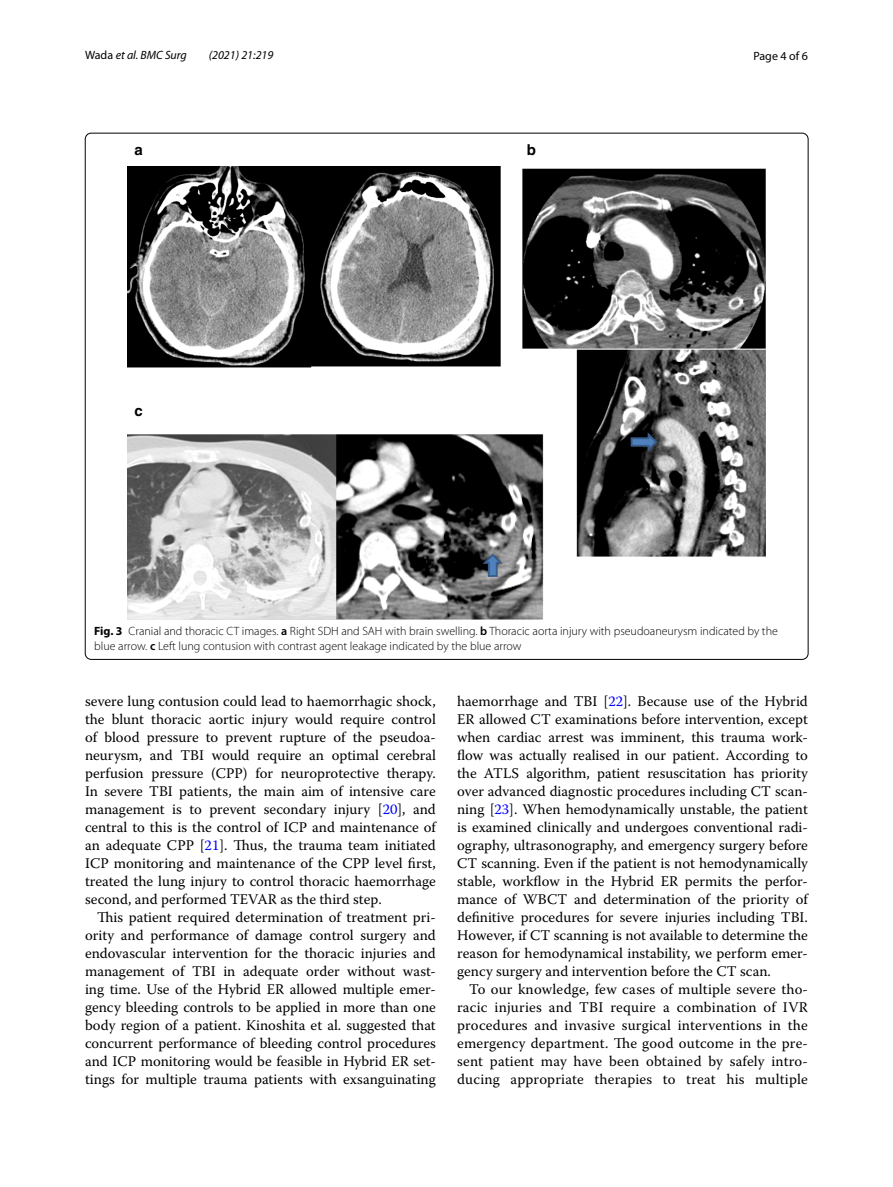
<style>
.page{position:relative;width:893px;height:1187px;background:#fff}
.page>*{position:absolute;margin:0;border:0;box-sizing:border-box;transform-origin:0 0}
.t1{font:15px "Helvetica Bold 2";color:#000}
.t2{font:14.7px/18px "Warnock Pro";color:#000;text-align:justify}
.t3{font:300 12px/15px "Myriad Pro";color:#000}
.t4{font:italic 12px "Myriad Pro";color:#000}
.t5{font:12px "Myriad Pro";color:#000}
.s1{font-style:normal}
.s2{font-weight:700}
.s3{font-weight:600}
.s4{color:#00f}
</style>
<div class="page">
<img style="left:128px;top:167px;width:638px;height:452px">
<svg style="left:630px;top:430px;width:29px;height:22px"></svg>
<svg style="left:480px;top:552px;width:23px;height:26px"></svg>
<p class="t4" style="left:85px;top:48px;width:103px"><span class="s1">Wada</span> et al. BMC Surg</p>
<p class="t4" style="left:209px;top:48px;width:66px">(2021) 21:219</p>
<p class="t5" style="left:753px;top:48px;width:56px">Page 4 of 6</p>
<p class="t1" style="left:134px;top:141px;width:10px">a</p>
<p class="t1" style="left:134px;top:401px;width:10px">c</p>
<p class="t1" style="left:527px;top:141px;width:11px">b</p>
<p class="t3" style="left:94px;top:623px;width:685px"><span class="s2">Fig. 3</span> Cranial and thoracic CT images. <span class="s3">a</span> Right SDH and SAH with brain swelling. <span class="s3">b</span> Thoracic aorta injury with pseudoaneurysm indicated by the blue arrow. <span class="s3">c</span> Left lung contusion with contrast agent leakage indicated by the blue arrow</p>
<p class="t2" style="left:85px;top:691px;width:352px">severe lung contusion could lead to haemorrhagic shock, the blunt thoracic aortic injury would require control of blood pressure to prevent rupture of the pseudoa&shy;neurysm, and TBI would require an optimal cerebral perfusion pressure (CPP) for neuroprotective therapy.<br>In severe TBI patients, the main aim of intensive care management is to prevent secondary injury [<span class="s4">20</span>], and central to this is the control of ICP and maintenance of an adequate CPP [<span class="s4">21</span>]. Thus, the trauma team initiated ICP monitoring and maintenance of the CPP level first, treated the lung injury to control thoracic haemorrhage second, and performed TEVAR as the third step.</p>
<p class="t2" style="left:85px;top:907px;width:352px;text-indent:12px">This patient required determination of treatment pri&shy;ority and performance of damage control surgery and endovascular intervention for the thoracic injuries and management of TBI in adequate order without wast&shy;ing time. Use of the Hybrid ER allowed multiple emer&shy;gency bleeding controls to be applied in more than one body region of a patient. Kinoshita et al. suggested that concurrent performance of bleeding control procedures and ICP monitoring would be feasible in Hybrid ER set&shy;tings for multiple trauma patients with exsanguinating</p>
<p class="t2" style="left:457px;top:691px;width:352px">haemorrhage and TBI [<span class="s4">22</span>]. Because use of the Hybrid ER allowed CT examinations before intervention, except when cardiac arrest was imminent, this trauma work&shy;flow was actually realised in our patient. According to the ATLS algorithm, patient resuscitation has priority over advanced diagnostic procedures including CT scan&shy;ning [<span class="s4">23</span>]. When hemodynamically unstable, the patient is examined clinically and undergoes conventional radi&shy;ography, ultrasonography, and emergency surgery before CT scanning. Even if the patient is not hemodynamically stable, workflow in the Hybrid ER permits the perfor&shy;mance of WBCT and determination of the priority of definitive procedures for severe injuries including TBI.<br>However, if CT scanning is not available to determine the reason for hemodynamical instability, we perform emer&shy;gency surgery and intervention before the CT scan.</p>
<p class="t2" style="left:457px;top:979px;width:352px;text-indent:12px">To our knowledge, few cases of multiple severe tho&shy;racic injuries and TBI require a combination of IVR procedures and invasive surgical interventions in the emergency department. The good outcome in the pre&shy;sent patient may have been obtained by safely intro&shy;ducing appropriate therapies to treat his multiple</p>
</div>
